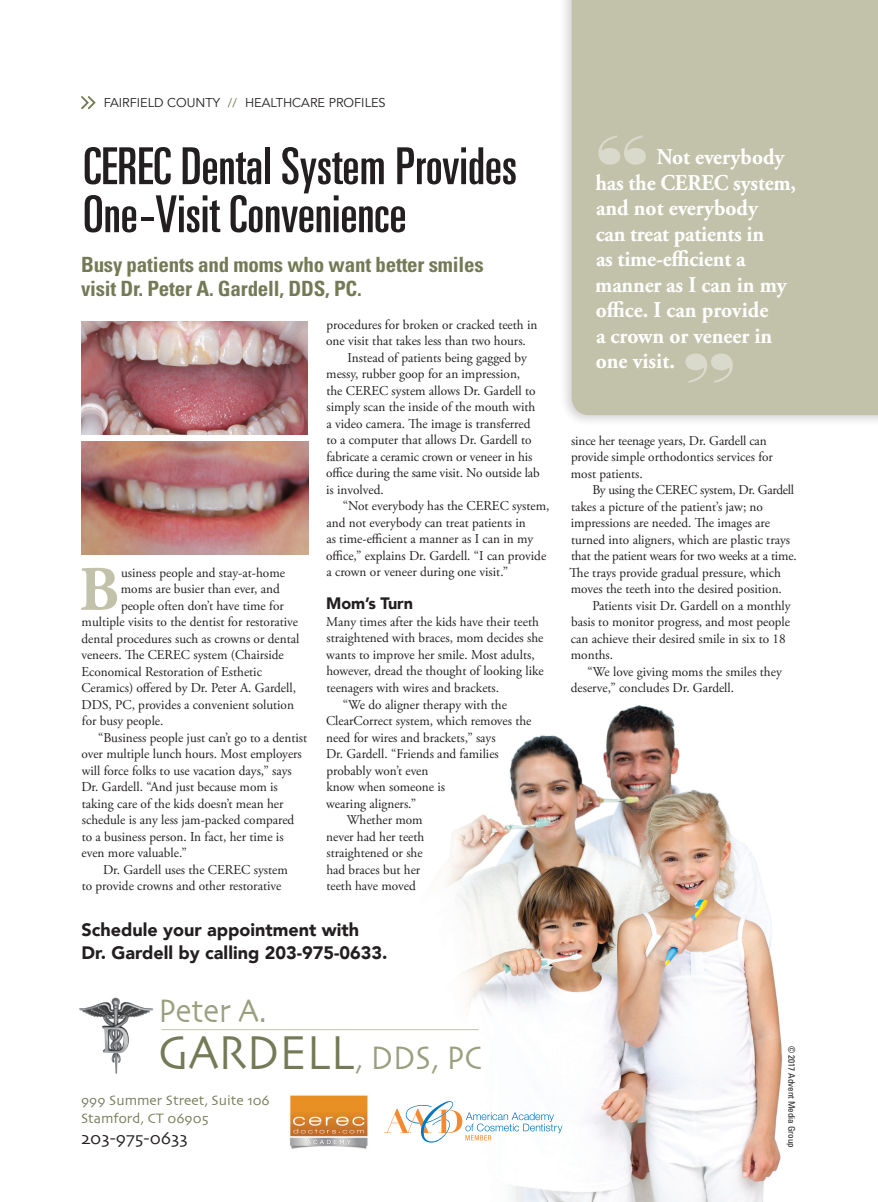
<style>
.page{position:relative;width:878px;height:1202px;background:#fff}
.page>*{position:absolute;margin:0;border:0;box-sizing:border-box;transform-origin:0 0}
.t1{font:72px "Bodoni Poster";color:#fff}
.t2{font:700 63.3px "Adobe Garamond Pro";color:#c2c2ab}
.t3{font:ultra-condensed 51px "Univers";color:#231f20}
.t4{font:49.8px "Skia";color:#757a56;scale:.9 1}
.t5{font:34.05px "Skia";color:#9a9f7e;scale:.9 1}
.t6{font:700 22.5px/25.5px "Adobe Garamond Pro";letter-spacing:-.005em;color:#fff;scale:.95 1}
.t7{font:700 condensed 21px/24px "Univers";letter-spacing:-.01em;color:#757a56}
.t8{font:900 18px "Avenir";color:#231f20}
.t9{font:18px "Skia";color:#231f20}
.t10{font:900 16.5px "Avenir";letter-spacing:-.01em;color:#231f20}
.t11{font:14.25px "Skia";color:#757a56}
.t12{font:13.5px/16.5px "Adobe Garamond Pro";color:#231f20}
.t13{font:12.75px "Avenir";color:#231f20}
.t14{font:12.15px "Avenir";color:#757a56}
.t15{font:condensed 9px "Univers";color:#231f20}
.s1{font-size:34.05px;color:#9a9f7e}
</style>
<div class="page">
<img style="left:368px;top:705px;width:415px;height:497px">
<div style="left:559px;top:0;width:319px;height:427px;background:#231f20;opacity:.2"></div>
<div style="left:571px;top:0;width:307px;height:415px;background:#c2c2ab"></div>
<img style="left:290px;top:1094px;width:79px;height:57px">
<svg style="left:384px;top:1100px;width:178px;height:43px"></svg>
<img style="left:79px;top:997px;width:75px;height:77px">
<hr style="left:161px;top:1029px;width:317px;height:1px;background:#c2c2ab">
<img style="left:81px;top:321px;width:227px;height:113px">
<img style="left:81px;top:441px;width:227px;height:113px">
<svg style="left:81px;top:96px;width:15px;height:14px"></svg>
<p class="t14" style="left:228px;top:93px;width:10px">//</p>
<p class="t13" style="left:104px;top:95px;width:118px">FAIRFIELD COUNTY</p>
<p class="t13" style="left:245px;top:95px;width:142px">HEALTHCARE PROFILES</p>
<p class="t3" style="left:83px;top:137px;width:435px">CEREC Dental System Provides</p>
<p class="t3" style="left:83px;top:185px;width:325px">One-Visit Convenience</p>
<p class="t7" style="left:81px;top:252px;width:404px">Busy patients and moms who want better smiles visit Dr. Peter A. Gardell, DDS, PC.</p>
<p class="t2" style="left:79px;top:553px;width:41px">B</p>
<p class="t12" style="left:121px;top:564px;width:165px">usiness people and stay-at-home</p>
<p class="t12" style="left:121px;top:581px;width:160px">moms are busier than ever, and</p>
<p class="t12" style="left:121px;top:597px;width:164px">people often don’t have time for</p>
<p class="t12" style="left:82px;top:614px;width:218px">multiple visits to the dentist for restorative</p>
<p class="t12" style="left:81px;top:630px;width:219px">dental procedures such as crowns or dental</p>
<p class="t12" style="left:81px;top:647px;width:204px">veneers. The CEREC system (Chairside</p>
<p class="t12" style="left:81px;top:663px;width:182px">Economical Restoration of Esthetic</p>
<p class="t12" style="left:81px;top:680px;width:216px">Ceramics) offered by Dr. Peter A. Gardell,</p>
<p class="t12" style="left:81px;top:696px;width:214px">DDS, PC, provides a convenient solution</p>
<p class="t12" style="left:82px;top:713px;width:83px">for busy people.</p>
<p class="t12" style="left:81px;top:729px;width:227px;text-indent:17px">“Business people just can’t go to a dentist over multiple lunch hours. Most employers will force folks to use vacation days,” says Dr. Gardell. “And just because mom is taking care of the kids doesn’t mean her schedule is any less jam-packed compared to a business person. In fact, her time is even more valuable.”</p>
<p class="t12" style="left:82px;top:861px;width:207px;text-indent:21px">Dr. Gardell uses the CEREC system to provide crowns and other restorative</p>
<p class="t12" style="left:326px;top:317px;width:213px">procedures for broken or cracked teeth in one visit that takes less than two hours.</p>
<p class="t12" style="left:326px;top:350px;width:215px;text-indent:21px">Instead of patients being gagged by messy, rubber goop for an impression, the CEREC system allows Dr. Gardell to simply scan the inside of the mouth with a video camera. The image is transferred to a computer that allows Dr. Gardell to fabricate a ceramic crown or veneer in his office during the same visit. No outside lab is involved.</p>
<p class="t12" style="left:326px;top:498px;width:225px;text-indent:17px">“Not everybody has the CEREC system, and not everybody can treat patients in<br>as time-efficient a manner as I can in my office,” explains Dr. Gardell. “I can provide a crown or veneer during one visit.”</p>
<p class="t10" style="left:326px;top:589px;width:88px">Mom’s Turn</p>
<p class="t12" style="left:326px;top:614px;width:219px">Many times after the kids have their teeth straightened with braces, mom decides she wants to improve her smile. Most adults, however, dread the thought of looking like teenagers with wires and brackets.</p>
<p class="t12" style="left:326px;top:696px;width:207px;text-indent:17px">“We do aligner therapy with the<br>ClearCorrect system, which removes the need for wires and brackets,” says<br>Dr. Gardell. “Friends and families probably won’t even<br>know when someone is<br>wearing aligners.”</p>
<p class="t12" style="left:326px;top:812px;width:100px;text-indent:21px">Whether mom never had her teeth straightened or she had braces but her teeth have moved</p>
<p class="t8" style="left:81px;top:914px;width:279px">Schedule your appointment with</p>
<p class="t8" style="left:82px;top:937px;width:307px">Dr. Gardell by calling 203-975-0633.</p>
<p class="t5" style="left:158px;top:990px;width:122px">Peter A.</p>
<p class="t4" style="left:158px;top:1023px;width:361px">GARDELL<span class="s1">, DDS, PC</span></p>
<p class="t11" style="left:81px;top:1091px;width:190px">999 Summer Street, Suite 106</p>
<p class="t11" style="left:81px;top:1109px;width:129px">Stamford, CT 06905</p>
<p class="t9" style="left:81px;top:1126px;width:108px">203-975-0633</p>
<h1 class="t1" style="left:596px;top:117px;width:52px">“</h1>
<p class="t6" style="left:595px;top:145px;width:213px;text-indent:61px">Not everybody has the CEREC system, and not everybody<br>can treat patients in<br>as time-efficient a manner as I can in my office. I can provide<br>a crown or veneer in one visit.</p>
<h1 class="t1" style="left:734px;top:401px;width:52px;rotate:-180deg">“</h1>
<p class="t12" style="left:571px;top:432px;width:204px">since her teenage years, Dr. Gardell can provide simple orthodontics services for most patients.</p>
<p class="t12" style="left:569px;top:482px;width:228px;text-indent:23px">By using the CEREC system, Dr. Gardell takes a picture of the patient’s jaw; no impressions are needed. The images are turned into aligners, which are plastic trays that the patient wears for two weeks at a time.<br>The trays provide gradual pressure, which moves the teeth into the desired position.</p>
<p class="t12" style="left:570px;top:597px;width:221px;text-indent:22px">Patients visit Dr. Gardell on a monthly basis to monitor progress, and most people can achieve their desired smile in six to 18 months.</p>
<p class="t12" style="left:570px;top:663px;width:212px;text-indent:17px">“We love giving moms the smiles they deserve,” concludes Dr. Gardell.</p>
<p class="t15" style="left:797px;top:1046px;width:103px;rotate:90deg">© 2017 Advent Media Group</p>
</div>
